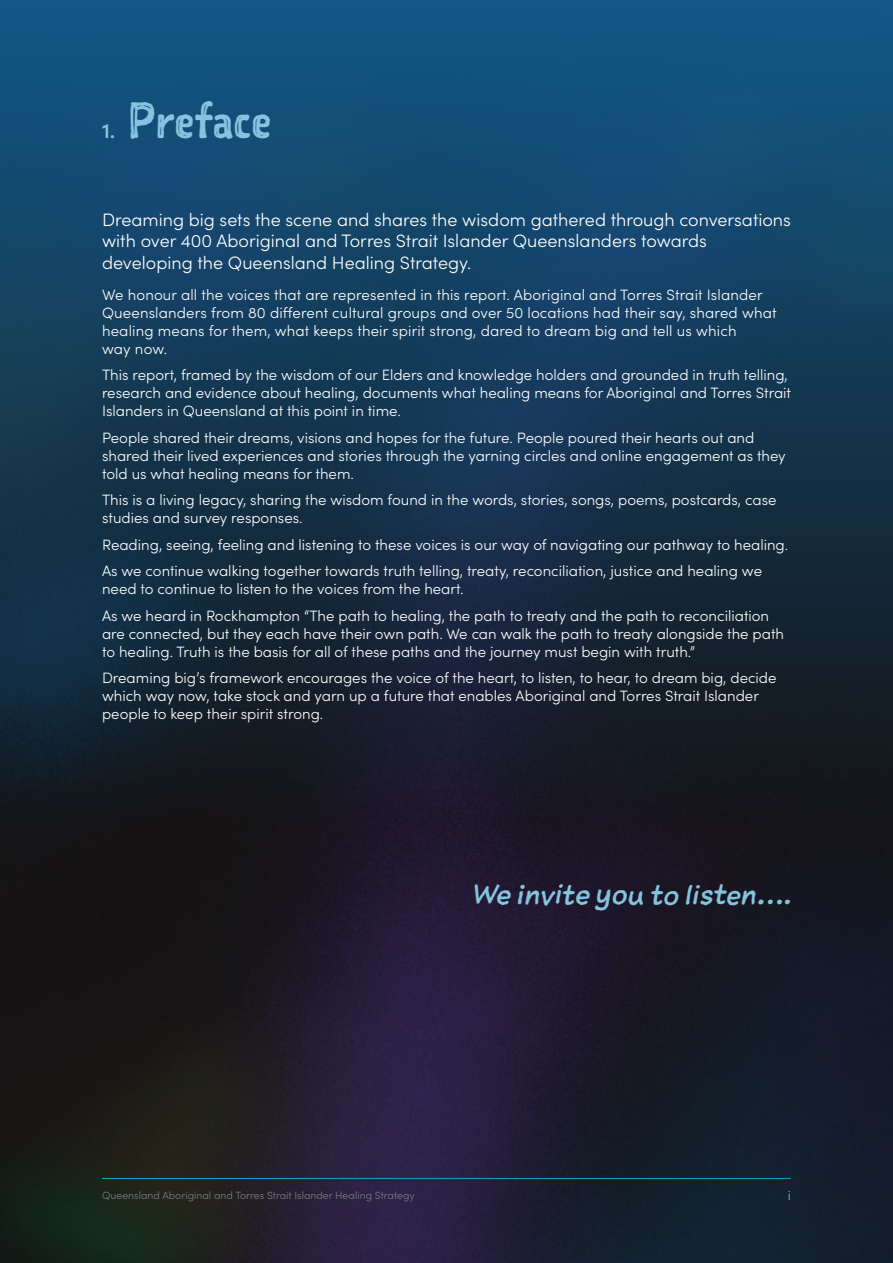
<style>
.page{position:relative;width:893px;height:1263px;background:#fff}
.page>*{position:absolute;margin:0;border:0;box-sizing:border-box;transform-origin:0 0}
.t1{font:48px "Sketchnote Square";color:#84c4de}
.t2{font:italic 25.5px "Sketchnote Text";letter-spacing:-.005em;color:#84c4de}
.t3{font:600 21px "Sofia Pro";color:#84c4de}
.t4{font:300 18px/21.6px "Sofia Pro";color:#fff}
.t5{font:300 15px/18px "Sofia Pro";color:#fff}
.t6{font:300 13.5px "Sofia Pro";color:#7dbde8}
.t7{font:300 10.5px "Sofia Pro";color:#7c7e81}
</style>
<div class="page">
<img style="left:0;top:0;width:893px;height:1263px">
<hr style="left:102px;top:1178px;width:689px;height:1px;background:#06a8cd">
<h3 class="t3" style="left:102px;top:115px;width:15px">1.</h3>
<h1 class="t1" style="left:127px;top:88px;width:145px">Preface</h1>
<p class="t4" style="left:102px;top:208px;width:690px">Dreaming big sets the scene and shares the wisdom gathered through conversations with over 400 Aboriginal and Torres Strait Islander Queenslanders towards developing the Queensland Healing Strategy.</p>
<p class="t5" style="left:102px;top:285px;width:676px">We honour all the voices that are represented in this report. Aboriginal and Torres Strait Islander Queenslanders from 80 different cultural groups and over 50 locations had their say, shared what healing means for them, what keeps their spirit strong, dared to dream big and tell us which<br>way now.</p>
<p class="t5" style="left:102px;top:365px;width:690px">This report, framed by the wisdom of our Elders and knowledge holders and grounded in truth telling, research and evidence about healing, documents what healing means for Aboriginal and Torres Strait<br>Islanders in Queensland at this point in time.</p>
<p class="t5" style="left:102px;top:428px;width:685px">People shared their dreams, visions and hopes for the future. People poured their hearts out and shared their lived experiences and stories through the yarning circles and online engagement as they told us what healing means for them.</p>
<p class="t5" style="left:102px;top:490px;width:676px">This is a living legacy, sharing the wisdom found in the words, stories, songs, poems, postcards, case studies and survey responses.</p>
<p class="t5" style="left:102px;top:530px;width:688px;line-height:26.5px">Reading, seeing, feeling and listening to these voices is our way of navigating our pathway to healing.<br>As we continue walking together towards truth telling, treaty, reconciliation, justice and healing we</p>
<p class="t5" style="left:102px;top:575px;width:669px;line-height:26.5px">need to continue to listen to the voices from the heart.<br>As we heard in Rockhampton “The path to healing, the path to treaty and the path to reconciliation</p>
<p class="t5" style="left:102px;top:624px;width:683px">are connected, but they each have their own path. We can walk the path to treaty alongside the path to healing. Truth is the basis for all of these paths and the journey must begin with truth.”</p>
<p class="t5" style="left:102px;top:668px;width:676px">Dreaming big’s framework encourages the voice of the heart, to listen, to hear, to dream big, decide which way now, take stock and yarn up a future that enables Aboriginal and Torres Strait Islander people to keep their spirit strong.</p>
<h2 class="t2" style="left:471px;top:877px;width:321px">We invite you to listen….</h2>
<p class="t7" style="left:102px;top:1188px;width:314px">Queensland Aboriginal and Torres Strait Islander Healing Strategy</p>
<p class="t6" style="left:788px;top:1186px;width:5px">i</p>
</div>
